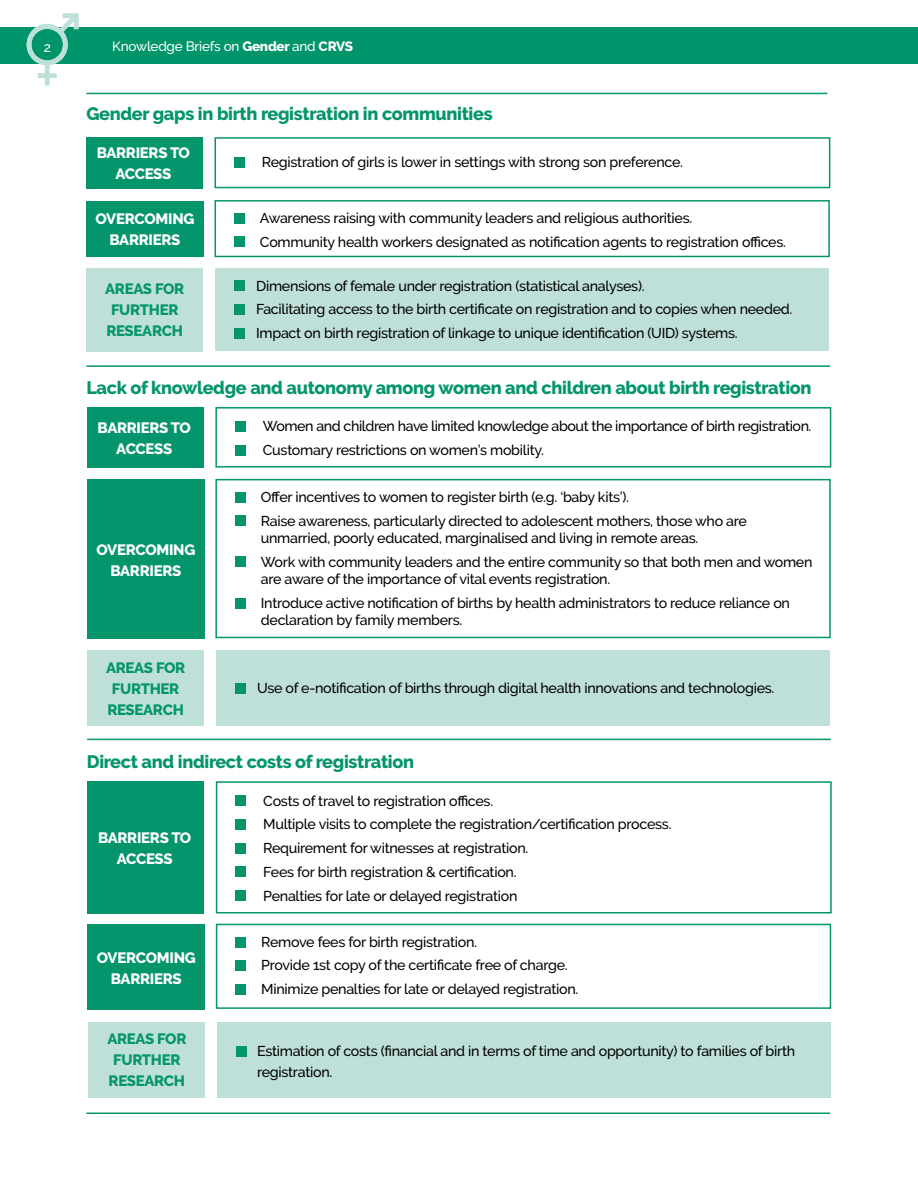
<style>
.page{position:relative;width:918px;height:1188px;background:#fff}
.page>*{position:absolute;margin:0;border:0;box-sizing:border-box;transform-origin:0 0}
.t1{font:800 18px "Raleway";letter-spacing:-.02em;color:#04956c}
.t2{font:800 15px/21px "Raleway";letter-spacing:-.02em;color:#fff;text-align:center}
.t3{font:800 15px/21px "Raleway";letter-spacing:-.02em;color:#04956c;text-align:center}
.t4{font:500 14.25px/23.9px "Raleway";letter-spacing:-.02em;color:#000}
.t5{font:500 13.5px "Raleway";letter-spacing:-.02em;color:#fff}
.s1{font-weight:800}
</style>
<div class="page">
<div style="left:0;top:27px;width:918px;height:36px;background:#00946b"></div>
<svg style="left:27px;top:13px;width:52px;height:73px"></svg>
<div style="left:88px;top:781px;width:116px;height:133px;background:#04956c"></div>
<div style="left:216px;top:781px;width:616px;height:133px;border:2px solid #04956c"></div>
<div style="left:88px;top:924px;width:117px;height:86px;background:#04956c"></div>
<div style="left:216px;top:924px;width:615px;height:85px;border:2px solid #04956c"></div>
<div style="left:236px;top:796px;width:10px;height:10px;background:#04956c"></div>
<div style="left:236px;top:819px;width:10px;height:11px;background:#04956c"></div>
<div style="left:236px;top:843px;width:10px;height:10px;background:#04956c"></div>
<div style="left:236px;top:866px;width:10px;height:11px;background:#04956c"></div>
<div style="left:236px;top:891px;width:10px;height:10px;background:#04956c"></div>
<div style="left:236px;top:937px;width:10px;height:11px;background:#04956c"></div>
<div style="left:236px;top:961px;width:10px;height:10px;background:#04956c"></div>
<div style="left:236px;top:984px;width:10px;height:11px;background:#04956c"></div>
<div style="left:217px;top:1022px;width:614px;height:75px;background:#bee0d8"></div>
<div style="left:89px;top:1022px;width:116px;height:76px;background:#bee0d8"></div>
<div style="left:237px;top:1046px;width:10px;height:10px;background:#04956c"></div>
<hr style="left:86px;top:1113px;width:744px;height:1px;background:#04956c">
<div style="left:215px;top:268px;width:614px;height:83px;background:#bee0d8"></div>
<div style="left:86px;top:137px;width:117px;height:51px;background:#04956c"></div>
<div style="left:214px;top:137px;width:616px;height:51px;border:2px solid #04956c"></div>
<div style="left:235px;top:158px;width:10px;height:10px;background:#04956c"></div>
<div style="left:86px;top:201px;width:118px;height:56px;background:#04956c"></div>
<div style="left:214px;top:200px;width:616px;height:57px;border:2px solid #04956c"></div>
<div style="left:235px;top:214px;width:10px;height:10px;background:#04956c"></div>
<div style="left:235px;top:236px;width:10px;height:11px;background:#04956c"></div>
<div style="left:86px;top:268px;width:117px;height:84px;background:#bee0d8"></div>
<div style="left:235px;top:281px;width:10px;height:10px;background:#04956c"></div>
<div style="left:235px;top:304px;width:10px;height:11px;background:#04956c"></div>
<div style="left:235px;top:328px;width:10px;height:10px;background:#04956c"></div>
<hr style="left:86px;top:93px;width:741px;height:1px;background:#04956c">
<hr style="left:86px;top:365px;width:744px;height:2px;background:#04956c">
<hr style="left:87px;top:739px;width:744px;height:1px;background:#04956c">
<div style="left:216px;top:650px;width:614px;height:76px;background:#bee0d8"></div>
<div style="left:87px;top:407px;width:117px;height:61px;background:#04956c"></div>
<div style="left:215px;top:407px;width:616px;height:61px;border:2px solid #04956c"></div>
<div style="left:236px;top:422px;width:10px;height:10px;background:#04956c"></div>
<div style="left:87px;top:480px;width:118px;height:159px;background:#04956c"></div>
<div style="left:215px;top:479px;width:616px;height:159px;border:2px solid #04956c"></div>
<div style="left:236px;top:492px;width:10px;height:11px;background:#04956c"></div>
<div style="left:236px;top:515px;width:10px;height:11px;background:#04956c"></div>
<div style="left:87px;top:650px;width:117px;height:76px;background:#bee0d8"></div>
<div style="left:236px;top:683px;width:10px;height:10px;background:#04956c"></div>
<div style="left:236px;top:445px;width:10px;height:10px;background:#04956c"></div>
<div style="left:236px;top:556px;width:10px;height:10px;background:#04956c"></div>
<div style="left:236px;top:598px;width:10px;height:11px;background:#04956c"></div>
<p class="t5" style="left:44px;top:39px;width:9px">2</p>
<p class="t5" style="left:112px;top:39px;width:242px">Knowledge Briefs on <span class="s1">Gender</span> and <span class="s1">CRVS</span></p>
<p class="t1" style="left:86px;top:104px;width:408px">Gender gaps in birth registration in communities</p>
<p class="t2" style="left:97px;top:142px;width:95px">BARRIERS TO<br>ACCESS</p>
<p class="t4" style="left:262px;top:151px;width:423px">Registration of girls is lower in settings with strong son preference.</p>
<p class="t2" style="left:96px;top:209px;width:100px">OVERCOMING<br>BARRIERS</p>
<p class="t4" style="left:260px;top:206px;width:528px">Awareness raising with community leaders and religious authorities.<br>Community health workers designated as notification agents to registration offices.</p>
<p class="t3" style="left:105px;top:278px;width:81px">AREAS FOR<br>FURTHER<br>RESEARCH</p>
<p class="t4" style="left:256px;top:274px;width:538px">Dimensions of female under registration (statistical analyses).<br>Facilitating access to the birth certificate on registration and to copies when needed.<br>Impact on birth registration of linkage to unique identification (UID) systems.</p>
<p class="t1" style="left:86px;top:377px;width:727px">Lack of knowledge and autonomy among women and children about birth registration</p>
<p class="t2" style="left:98px;top:417px;width:95px">BARRIERS TO<br>ACCESS</p>
<p class="t4" style="left:263px;top:414px;width:550px">Women and children have limited knowledge about the importance of birth registration.<br>Customary restrictions on women’s mobility.</p>
<p class="t2" style="left:97px;top:539px;width:100px">OVERCOMING<br>BARRIERS</p>
<p class="t3" style="left:106px;top:657px;width:81px">AREAS FOR<br>FURTHER<br>RESEARCH</p>
<p class="t4" style="left:261px;top:485px;width:488px">Offer incentives to women to register birth (e.g. ‘baby kits’).<br>Raise awareness, particularly directed to adolescent mothers, those who are</p>
<p class="t4" style="left:261px;top:526px;width:553px">unmarried, poorly educated, marginalised and living in remote areas.<br>Work with community leaders and the entire community so that both men and women</p>
<p class="t4" style="left:261px;top:567px;width:531px">are aware of the importance of vital events registration.<br>Introduce active notification of births by health administrators to reduce reliance on</p>
<p class="t4" style="left:261px;top:608px;width:203px">declaration by family members.</p>
<p class="t4" style="left:257px;top:676px;width:519px">Use of e-notification of births through digital health innovations and technologies.</p>
<p class="t1" style="left:87px;top:752px;width:329px">Direct and indirect costs of registration</p>
<p class="t2" style="left:98px;top:827px;width:95px">BARRIERS TO<br>ACCESS</p>
<p class="t2" style="left:97px;top:947px;width:100px">OVERCOMING<br>BARRIERS</p>
<p class="t4" style="left:263px;top:789px;width:410px">Costs of travel to registration offices.<br>Multiple visits to complete the registration/certification process.<br>Requirement for witnesses at registration.<br>Fees for birth registration &amp; certification.<br>Penalties for late or delayed registration</p>
<p class="t4" style="left:261px;top:930px;width:319px">Remove fees for birth registration.<br>Provide 1st copy of the certificate free of charge.<br>Minimize penalties for late or delayed registration.</p>
<p class="t3" style="left:107px;top:1029px;width:81px">AREAS FOR<br>FURTHER<br>RESEARCH</p>
<p class="t4" style="left:257px;top:1040px;width:540px;line-height:21px">Estimation of costs (financial and in terms of time and opportunity) to families of birth registration.</p>
</div>
